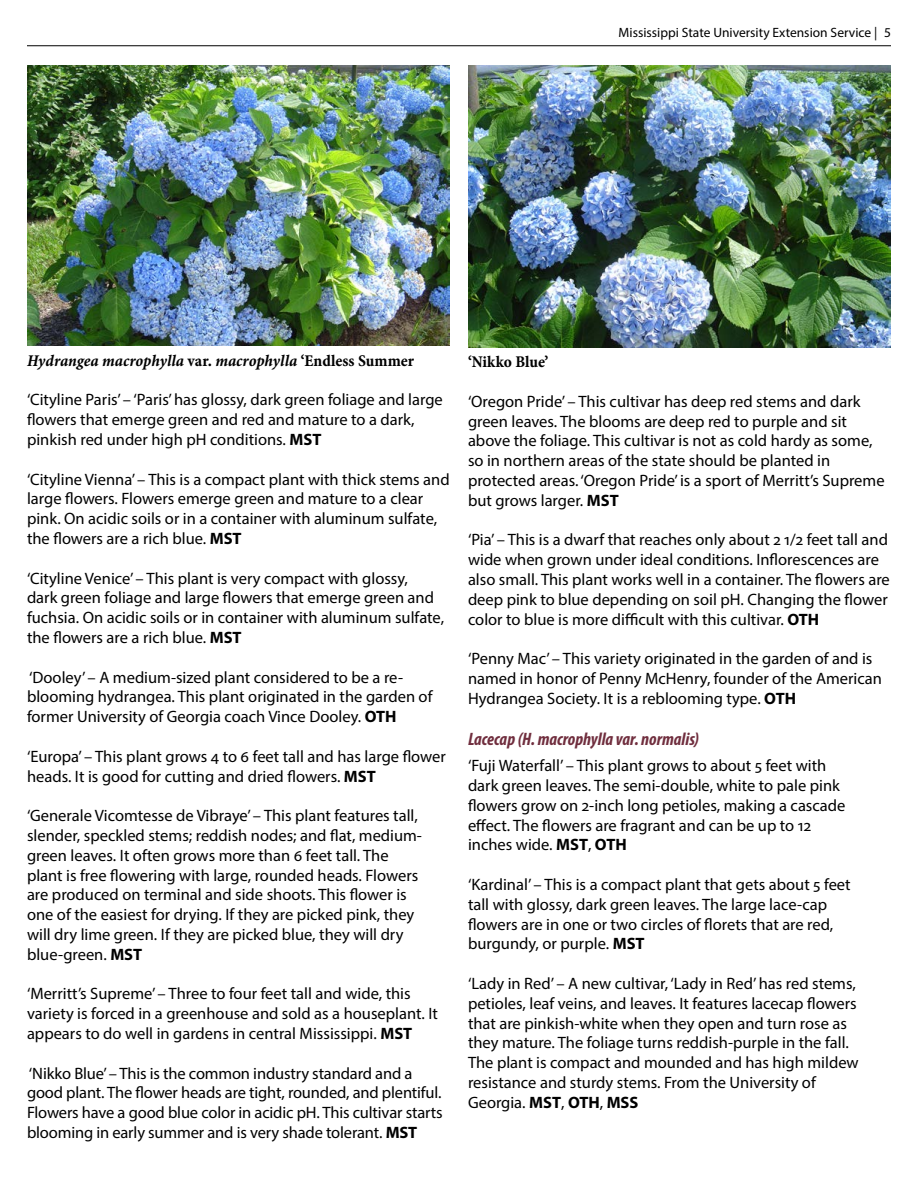
<style>
.page{position:relative;width:918px;height:1188px;background:#fff}
.page>*{position:absolute;margin:0;border:0;box-sizing:border-box;transform-origin:0 0}
.t1{font:italic 700 condensed 18px "Myriad Pro";color:#702e3e}
.Body_Text{font:16.5px/19.8px "Myriad Pro";color:#000}
.t2{font:16.5px "Minion Pro Bold Cn It Capt";letter-spacing:-.005em;color:#000}
.t3{font:16.5px "Minion Pro Bold Cn Capt";letter-spacing:-.005em;color:#000}
.t4{font:13.5px "Myriad Pro";color:#000}
.s1{font-family:"Minion Pro Bold Cn Capt"}
.s2{font-weight:700}
</style>
<div class="page">
<hr style="left:27px;top:45px;width:864px;height:1px;background:#000">
<img style="left:27px;top:66px;width:422px;height:280px">
<img style="left:468px;top:66px;width:423px;height:281px">
<p class="t4" style="left:619px;top:24px;width:274px">Mississippi State University Extension Service | 5</p>
<p class="t2" style="left:27px;top:349px;width:389px">Hydrangea macrophylla <span class="s1">var.</span> macrophylla <span class="s1">‘Endless Summer</span></p>
<p class="Body_Text" style="left:27px;top:390px;width:417px">‘Cityline Paris’ – ‘Paris’ has glossy, dark green foliage and large flowers that emerge green and red and mature to a dark, pinkish red under high pH conditions. <span class="s2">MST</span></p>
<p class="Body_Text" style="left:27px;top:469px;width:424px">‘Cityline Vienna’ – This is a compact plant with thick stems and large flowers. Flowers emerge green and mature to a clear pink. On acidic soils or in a container with aluminum sulfate, the flowers are a rich blue. <span class="s2">MST</span></p>
<p class="Body_Text" style="left:27px;top:568px;width:419px">‘Cityline Venice’ – This plant is very compact with glossy,<br>dark green foliage and large flowers that emerge green and fuchsia. On acidic soils or in container with aluminum sulfate, the flowers are a rich blue. <span class="s2">MST</span></p>
<p class="Body_Text" style="left:27px;top:667px;width:407px">‘Dooley’ – A medium-sized plant considered to be a re&shy;blooming hydrangea. This plant originated in the garden of former University of Georgia coach Vince Dooley. <span class="s2">OTH</span></p>
<p class="Body_Text" style="left:27px;top:746px;width:420px">‘Europa’ – This plant grows 4 to 6 feet tall and has large flower heads. It is good for cutting and dried flowers. <span class="s2">MST</span></p>
<p class="Body_Text" style="left:27px;top:805px;width:397px">‘Generale Vicomtesse de Vibraye’ – This plant features tall, slender, speckled stems; reddish nodes; and flat, medium&shy;green leaves. It often grows more than 6 feet tall. The plant is free flowering with large, rounded heads. Flowers are produced on terminal and side shoots. This flower is one of the easiest for drying. If they are picked pink, they will dry lime green. If they are picked blue, they will dry blue-green. <span class="s2">MST</span></p>
<p class="Body_Text" style="left:27px;top:984px;width:413px">‘Merritt’s Supreme’ – Three to four feet tall and wide, this variety is forced in a greenhouse and sold as a houseplant. It appears to do well in gardens in central Mississippi. <span class="s2">MST</span></p>
<p class="Body_Text" style="left:27px;top:1063px;width:417px">‘Nikko Blue’ – This is the common industry standard and a good plant. The flower heads are tight, rounded, and plentiful.<br>Flowers have a good blue color in acidic pH. This cultivar starts blooming in early summer and is very shade tolerant. <span class="s2">MST</span></p>
<p class="t3" style="left:468px;top:350px;width:82px">‘Nikko Blue’</p>
<p class="Body_Text" style="left:468px;top:391px;width:418px">‘Oregon Pride’ – This cultivar has deep red stems and dark green leaves. The blooms are deep red to purple and sit above the foliage. This cultivar is not as cold hardy as some, so in northern areas of the state should be planted in protected areas. ‘Oregon Pride’ is a sport of Merritt’s Supreme but grows larger. <span class="s2">MST</span></p>
<p class="Body_Text" style="left:468px;top:530px;width:423px">‘Pia’ – This is a dwarf that reaches only about 2 1/2 feet tall and wide when grown under ideal conditions. Inflorescences are also small. This plant works well in a container. The flowers are deep pink to blue depending on soil pH. Changing the flower color to blue is more difficult with this cultivar. <span class="s2">OTH</span></p>
<p class="Body_Text" style="left:468px;top:648px;width:415px">‘Penny Mac’ – This variety originated in the garden of and is named in honor of Penny McHenry, founder of the American<br>Hydrangea Society. It is a reblooming type. <span class="s2">OTH</span></p>
<h4 class="t1" style="left:468px;top:727px;width:233px">Lacecap (H. macrophylla var. normalis)</h4>
<p class="Body_Text" style="left:468px;top:755px;width:379px">‘Fuji Waterfall’ – This plant grows to about 5 feet with dark green leaves. The semi-double, white to pale pink flowers grow on 2-inch long petioles, making a cascade effect. The flowers are fragrant and can be up to 12 inches wide. <span class="s2">MST</span>, <span class="s2">OTH</span></p>
<p class="Body_Text" style="left:468px;top:874px;width:384px">‘Kardinal’ – This is a compact plant that gets about 5 feet tall with glossy, dark green leaves. The large lace-cap flowers are in one or two circles of florets that are red, burgundy, or purple. <span class="s2">MST</span></p>
<p class="Body_Text" style="left:468px;top:973px;width:392px">‘Lady in Red’ – A new cultivar, ‘Lady in Red’ has red stems, petioles, leaf veins, and leaves. It features lacecap flowers that are pinkish-white when they open and turn rose as they mature. The foliage turns reddish-purple in the fall.<br>The plant is compact and mounded and has high mildew resistance and sturdy stems. From the University of Georgia. <span class="s2">MST</span>, <span class="s2">OTH</span>, <span class="s2">MSS</span></p>
</div>
